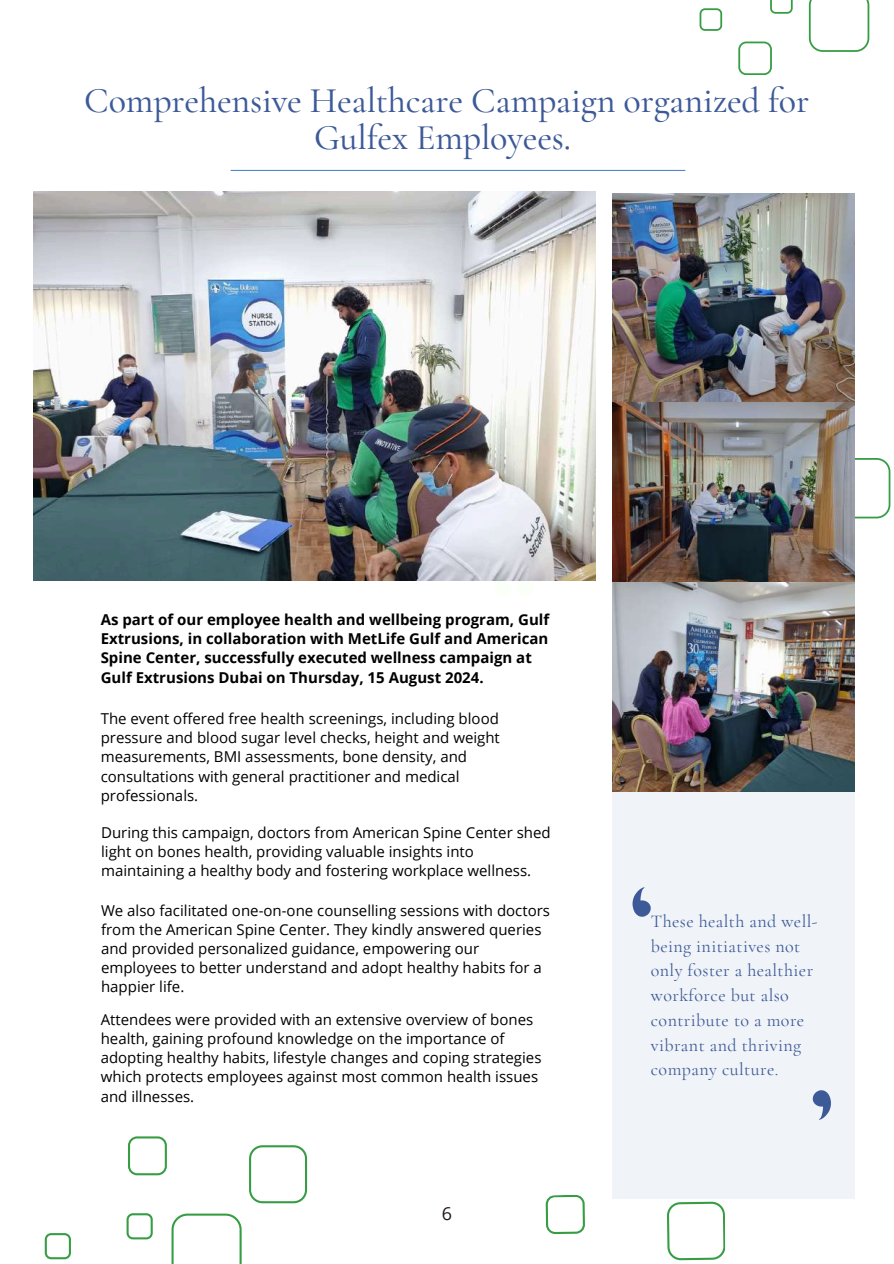
<style>
.page{position:relative;width:894px;height:1264px;background:#fff}
.page>*{position:absolute;margin:0;border:0;box-sizing:border-box;transform-origin:0 0}
.t1{font:500 36px/37.2px "Cormorant Garamond";letter-spacing:-.005em;color:#3d5a98;text-align:center}
.t2{font:18px/24.8px "Cormorant Garamond";letter-spacing:.025em;color:#3d5a98}
.t3{font:18px "Open Sans";color:#201917}
.t4{font:15px/19.2px "Open Sans";color:#000}
.t5{font:700 15px/19.2px "Open Sans";color:#000}
</style>
<div class="page">
<svg style="left:494px;top:580px;width:38px;height:1px"></svg>
<svg style="left:128px;top:1136px;width:39px;height:39px"></svg>
<svg style="left:171px;top:1213px;width:70px;height:50px"></svg>
<svg style="left:249px;top:1145px;width:58px;height:58px"></svg>
<svg style="left:126px;top:1213px;width:27px;height:26px"></svg>
<svg style="left:45px;top:1233px;width:26px;height:26px"></svg>
<svg style="left:808px;top:0;width:61px;height:52px"></svg>
<svg style="left:770px;top:0;width:22px;height:14px"></svg>
<svg style="left:738px;top:42px;width:33px;height:33px"></svg>
<svg style="left:699px;top:8px;width:23px;height:23px"></svg>
<svg style="left:854px;top:458px;width:36px;height:60px"></svg>
<hr style="left:230px;top:170px;width:455px;height:1px;background:#5488c7">
<div style="left:612px;top:583px;width:242px;height:615px;background:#f0f4f8"></div>
<svg style="left:632px;top:887px;width:18px;height:29px"></svg>
<img style="left:612px;top:193px;width:242px;height:598px">
<img style="left:33px;top:192px;width:562px;height:388px">
<svg style="left:812px;top:1090px;width:18px;height:29px"></svg>
<svg style="left:545px;top:1195px;width:40px;height:39px"></svg>
<svg style="left:667px;top:1201px;width:58px;height:59px"></svg>
<h1 class="t1" style="left:84px;top:82px;width:726px">Comprehensive Healthcare Campaign organized for<br>Gulfex Employees.</h1>
<p class="t5" style="left:101px;top:609px;width:450px">As part of our employee health and wellbeing program, Gulf Extrusions, in collaboration with MetLife Gulf and American Spine Center, successfully executed wellness campaign at Gulf Extrusions Dubai on Thursday, 15 August 2024.</p>
<p class="t4" style="left:101px;top:708px;width:400px">The event offered free health screenings, including blood pressure and blood sugar level checks, height and weight measurements, BMI assessments, bone density, and consultations with general practitioner and medical professionals.</p>
<p class="t4" style="left:101px;top:822px;width:451px">During this campaign, doctors from American Spine Center shed light on bones health, providing valuable insights into maintaining a healthy body and fostering workplace wellness.</p>
<p class="t4" style="left:101px;top:900px;width:450px">We also facilitated one-on-one counselling sessions with doctors from the American Spine Center. They kindly answered queries and provided personalized guidance, empowering our employees to better understand and adopt healthy habits for a happier life.</p>
<p class="t4" style="left:101px;top:1009px;width:442px">Attendees were provided with an extensive overview of bones health, gaining profound knowledge on the importance of adopting healthy habits, lifestyle changes and coping strategies which protects employees against most common health issues and illnesses.</p>
<p class="t3" style="left:441px;top:1200px;width:12px">6</p>
<p class="t2" style="left:650px;top:908px;width:168px">These health and well&shy;being initiatives not only foster a healthier workforce but also contribute to a more vibrant and thriving company culture.</p>
</div>
